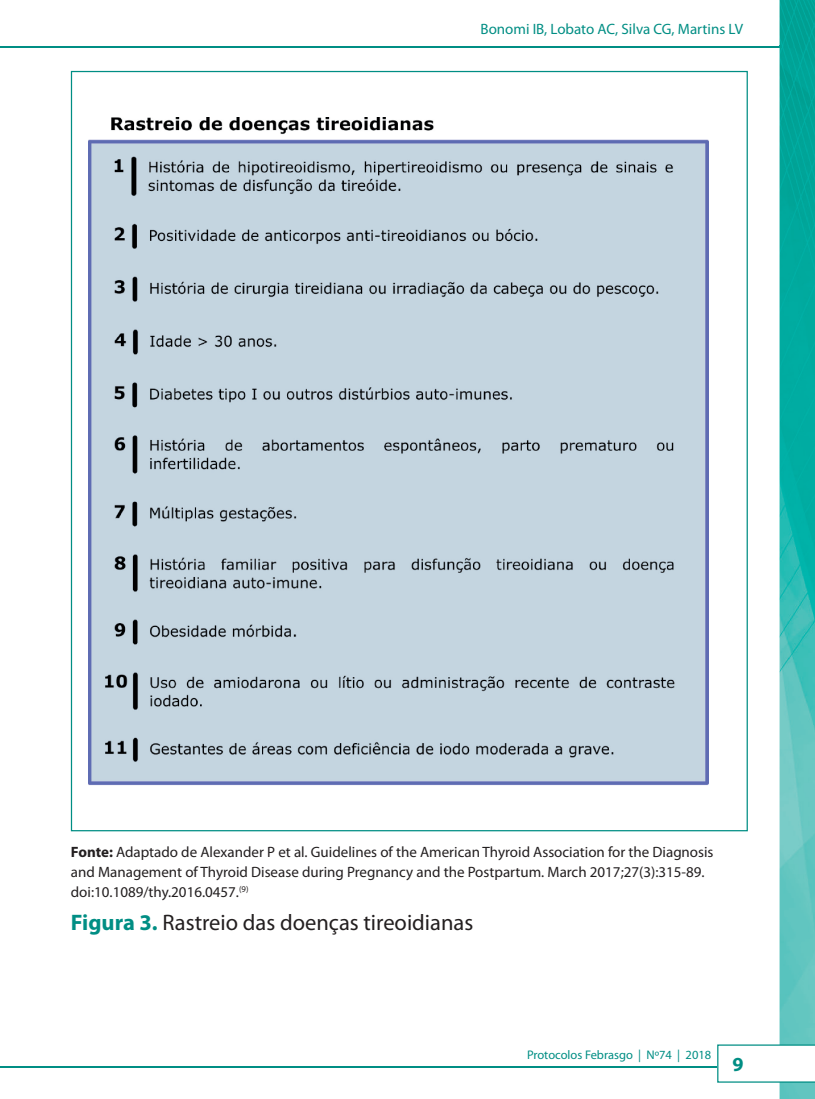
<style>
.page{position:relative;width:815px;height:1099px;background:#fff}
.page>*{position:absolute;margin:0;border:0;box-sizing:border-box;transform-origin:0 0}
.t1{font:22.5px "Myriad Pro";color:#231f20}
.t2{font:700 20px "Myriad Pro";color:#008e84}
.t3{font:15px/20px "Myriad Pro";color:#231f20}
.t4{font:15px "Myriad Pro";color:#008e84}
.t5{font:12.5px "Myriad Pro";color:#008e84}
.s1{font-weight:700}
.s2{font-weight:700;color:#008e84}
</style>
<div class="page">
<img style="left:89px;top:117px;width:620px;height:669px">
<hr style="left:0;top:1065px;width:815px;height:2px;background:#008e84">
<hr style="left:0;top:46px;width:815px;height:1px;background:#008e84">
<img style="left:780px;top:0;width:35px;height:1098px">
<img style="left:780px;top:46px;width:35px;height:1px">
<svg style="left:717px;top:1044px;width:98px;height:38px"></svg>
<p class="t4" style="left:481px;top:19px;width:264px">Bonomi IB, Lobato AC, Silva CG, Martins LV</p>
<p class="t3" style="left:71px;top:841px;width:644px"><span class="s1">Fonte:</span> Adaptado de Alexander P et al. Guidelines of the American Thyroid Association for the Diagnosis and Management of Thyroid Disease during Pregnancy and the Postpartum. March 2017;27(3):315-89. doi:10.1089/thy.2016.0457.<sup>(9)</sup></p>
<h1 class="t1" style="left:71px;top:909px;width:404px"><span class="s2">Figura 3.</span> Rastreio das doenças tireoidianas</h1>
<p class="t5" style="left:527px;top:1047px;width:186px">Protocolos Febrasgo | Nº74 | 2018</p>
<h2 class="t2" style="left:733px;top:1051px;width:13px">9</h2>
</div>
